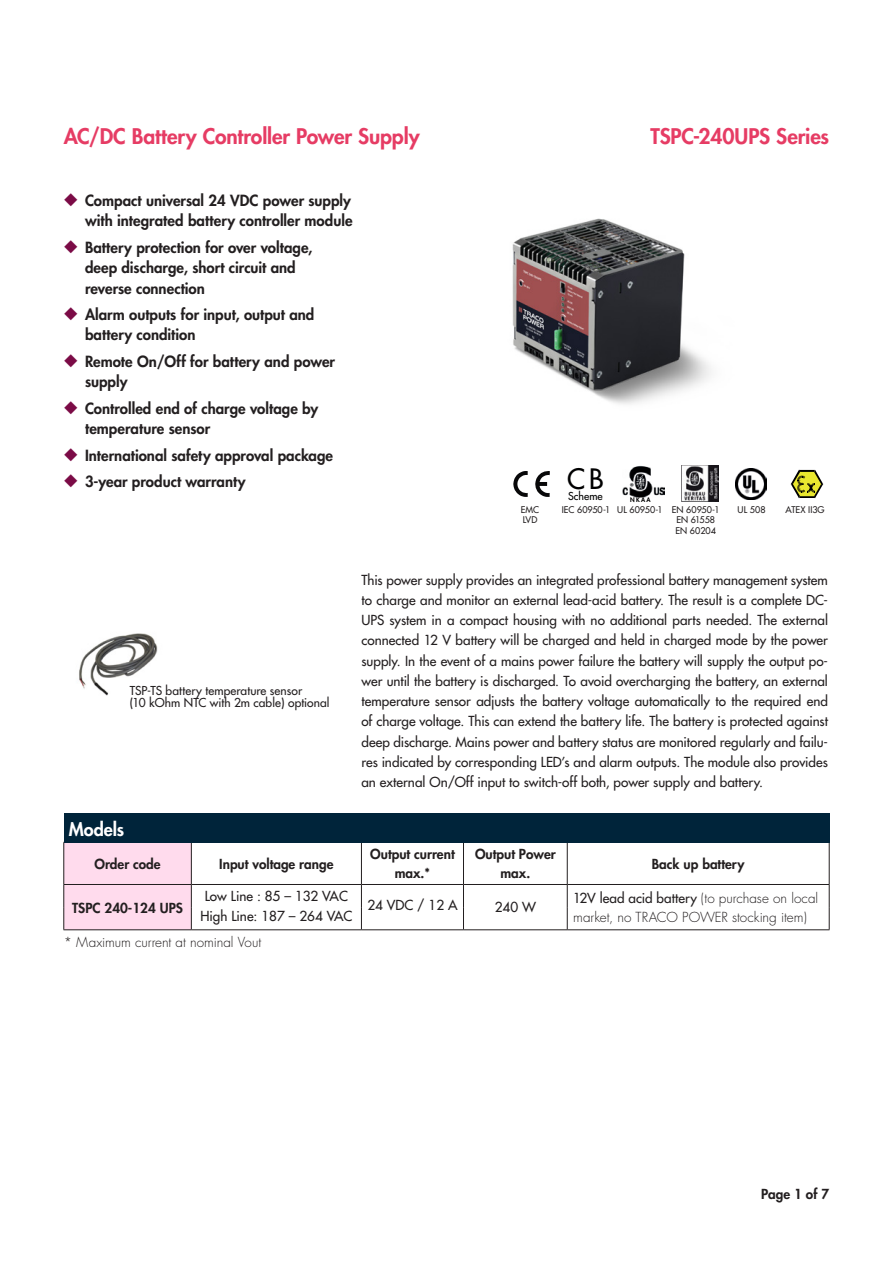
<style>
.page{position:relative;width:893px;height:1263px;background:#fff}
.page>*{position:absolute;margin:0;border:0;box-sizing:border-box;transform-origin:0 0}
.t1{font:27.45px "Futura";color:#000001}
.t2{font:800 21px "Futura";letter-spacing:-.005em;color:#e63c64}
.t3{font:800 18px "Futura";letter-spacing:-.005em;color:#fff}
.t4{font:800 15px/20.2px "Futura";color:#231f20}
.t5{font:13.5px/20.2px "Futura";color:#231f20;text-align:justify}
.t6{font:300 13.5px/19.5px "Futura";letter-spacing:-.005em;color:#231f20}
.t7{font:800 13.5px/19.5px "Futura";color:#231f20;text-align:center}
.t8{font:12px/12px "Futura";letter-spacing:.005em;color:#231f20}
.t9{font:10.65px "Futura";color:#000001}
.t10{font:9px/10.5px "Futura";letter-spacing:.005em;color:#231f20}
.t11{font:800 6.15px "Futura";color:#000001}
.s1{color:#7b0b46}
.s2{font-weight:400}
</style>
<div class="page">
<hr style="left:361px;top:842px;width:1px;height:42px;background:#231f20">
<hr style="left:463px;top:842px;width:1px;height:42px;background:#231f20">
<hr style="left:567px;top:842px;width:1px;height:42px;background:#231f20">
<hr style="left:829px;top:842px;width:1px;height:42px;background:#231f20">
<hr style="left:191px;top:884px;width:170px;height:1px;background:#231f20">
<hr style="left:361px;top:884px;width:102px;height:1px;background:#231f20">
<hr style="left:463px;top:884px;width:104px;height:1px;background:#231f20">
<hr style="left:567px;top:884px;width:262px;height:1px;background:#231f20">
<div style="left:63px;top:842px;width:129px;height:87px;background:#ffdbed"></div>
<svg style="left:361px;top:885px;width:1px;height:44px"></svg>
<svg style="left:463px;top:885px;width:1px;height:44px"></svg>
<svg style="left:567px;top:885px;width:1px;height:44px"></svg>
<svg style="left:829px;top:885px;width:1px;height:44px"></svg>
<hr style="left:63px;top:929px;width:128px;height:1px;background:#231f20">
<hr style="left:191px;top:929px;width:170px;height:1px;background:#231f20">
<hr style="left:361px;top:929px;width:102px;height:1px;background:#231f20">
<hr style="left:463px;top:929px;width:104px;height:1px;background:#231f20">
<hr style="left:567px;top:929px;width:262px;height:1px;background:#231f20">
<div style="left:64px;top:813px;width:765px;height:30px;background:#00243a"></div>
<img style="left:512px;top:218px;width:199px;height:186px">
<svg style="left:535px;top:471px;width:15px;height:26px"></svg>
<svg style="left:513px;top:471px;width:15px;height:26px"></svg>
<svg style="left:791px;top:470px;width:32px;height:28px"></svg>
<img style="left:736px;top:469px;width:30px;height:30px">
<img style="left:623px;top:466px;width:41px;height:31px">
<img style="left:681px;top:466px;width:37px;height:36px">
<img style="left:79px;top:633px;width:79px;height:63px">
<h2 class="t2" style="left:64px;top:123px;width:357px">AC/DC Battery Controller Power Supply</h2>
<h2 class="t2" style="left:650px;top:123px;width:180px">TSPC-240UPS Series</h2>
<p class="t4" style="left:64px;top:190px;width:290px;text-align:right"><span class="s1">◆</span> Compact universal 24 VDC power supply with integrated battery controller module</p>
<p class="t4" style="left:85px;top:237px;width:229px;text-indent:-21px"><span class="s1">◆</span> Battery protection for over voltage, deep discharge, short circuit and reverse connection</p>
<p class="t4" style="left:85px;top:304px;width:231px;text-indent:-21px"><span class="s1">◆</span> Alarm outputs for input, output and battery condition</p>
<p class="t4" style="left:85px;top:351px;width:252px;text-indent:-21px"><span class="s1">◆</span> Remote On/Off for battery and power supply</p>
<p class="t4" style="left:85px;top:398px;width:235px;text-indent:-21px"><span class="s1">◆</span> Controlled end of charge voltage by temperature sensor</p>
<p class="t4" style="left:64px;top:445px;width:271px"><span class="s1">◆</span> International safety approval package</p>
<p class="t4" style="left:64px;top:472px;width:183px"><span class="s1">◆</span> 3-year product warranty</p>
<h1 class="t1" style="left:567px;top:462px;width:38px">CB</h1>
<p class="t9" style="left:568px;top:489px;width:36px">Scheme</p>
<p class="t11" style="left:630px;top:496px;width:22px">NKAA</p>
<p class="t10" style="left:521px;top:504px;width:20px">EMC<br>LVD</p>
<p class="t10" style="left:562px;top:504px;width:159px">IEC 60950-1 UL 60950-1 EN 60950-1</p>
<p class="t10" style="left:738px;top:504px;width:29px">UL 508</p>
<p class="t10" style="left:785px;top:504px;width:41px">ATEX II3G</p>
<p class="t10" style="left:676px;top:515px;width:42px">EN 61558<br>EN 60204</p>
<p class="t8" style="left:130px;top:684px;width:201px">TSP-TS battery temperature sensor<br>(10 kOhm NTC with 2m cable) optional</p>
<h3 class="t3" style="left:69px;top:818px;width:57px">Models</h3>
<p class="t5" style="left:361px;top:569px;width:468px">This power supply provides an integrated professional battery management system to charge and monitor an external lead-acid battery. The result is a complete DC-UPS system in a compact housing with no additional parts needed. The external connected 12 V battery will be charged and held in charged mode by the power supply. In the event of a mains power failure the battery will supply the output po&shy;wer until the battery is discharged. To avoid overcharging the battery, an external temperature sensor adjusts the battery voltage automatically to the required end of charge voltage. This can extend the battery life. The battery is protected against deep discharge. Mains power and battery status are monitored regularly and failu&shy;res indicated by corresponding LED’s and alarm outputs. The module also provides an external On/Off input to switch-off both, power supply and battery.</p>
<p class="t7" style="left:94px;top:854px;width:68px">Order code</p>
<p class="t7" style="left:219px;top:854px;width:116px">Input voltage range</p>
<p class="t7" style="left:370px;top:844px;width:86px">Output current max.*</p>
<p class="t7" style="left:475px;top:844px;width:82px">Output Power max.</p>
<p class="t7" style="left:652px;top:854px;width:94px">Back up battery</p>
<p class="t7" style="left:72px;top:898px;width:112px">TSPC 240-124 UPS</p>
<p class="t5" style="left:200px;top:886px;width:154px;line-height:19.5px;text-align:center">Low Line : 85 – 132 VAC<br>High Line: 187 – 264 VAC</p>
<p class="t5" style="left:367px;top:895px;width:92px">24 VDC / 12 A</p>
<p class="t5" style="left:495px;top:897px;width:43px">240 W</p>
<p class="t6" style="left:573px;top:888px;width:246px"><span class="s2">12V lead acid battery</span> (to purchase on local market, no TRACO POWER stocking item)</p>
<p class="t6" style="left:64px;top:933px;width:199px">* Maximum current at nominal Vout</p>
<p class="t7" style="left:761px;top:1184px;width:69px">Page 1 of 7</p>
</div>
